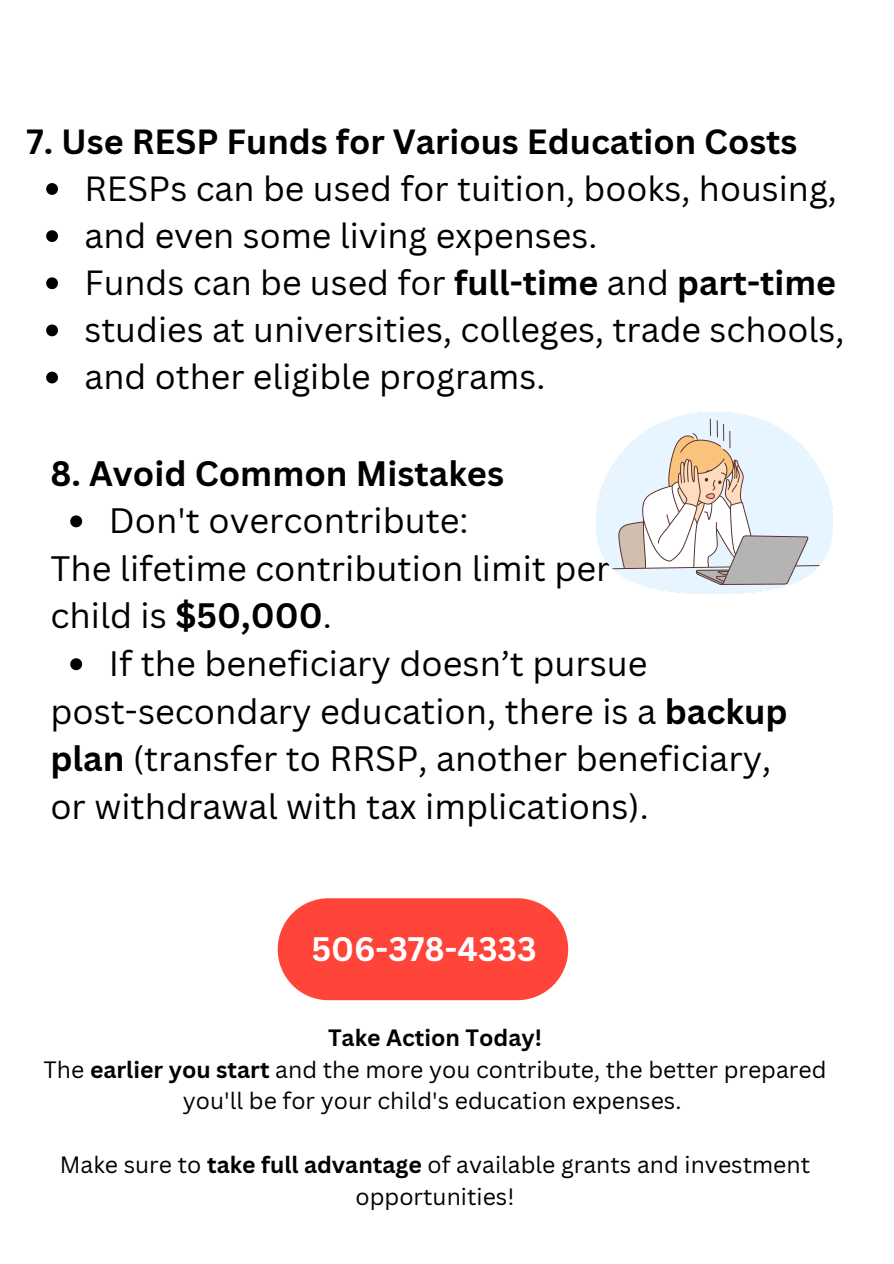
<style>
.page{position:relative;width:894px;height:1264px;background:#fff}
.page>*{position:absolute;margin:0;border:0;box-sizing:border-box;transform-origin:0 0}
.t1{font:34.35px/47.5px "Canva Sans";color:#000}
.t2{font:700 34.35px "Canva Sans";color:#000}
.t3{font:34.05px "Canva Sans";color:#000}
.t4{font:700 34.05px "Canva Sans";color:#000}
.t5{font:700 33px "Canva Sans";color:#fff}
.t6{font:22.95px/31.8px "Canva Sans";color:#000;text-align:center}
.t7{font:700 22.95px "Canva Sans";color:#000}
.s1{font-weight:700}
</style>
<div class="page">
<svg style="left:46px;top:183px;width:12px;height:12px"></svg>
<svg style="left:46px;top:230px;width:12px;height:12px"></svg>
<svg style="left:46px;top:277px;width:12px;height:12px"></svg>
<svg style="left:46px;top:324px;width:12px;height:12px"></svg>
<svg style="left:46px;top:371px;width:12px;height:12px"></svg>
<svg style="left:70px;top:515px;width:12px;height:12px"></svg>
<svg style="left:70px;top:658px;width:12px;height:12px"></svg>
<div style="left:277px;top:898px;width:291px;height:102px;background:#ff443a;border-radius:51px"></div>
<img style="left:596px;top:412px;width:235px;height:181px">
<h1 class="t4" style="left:27px;top:117px;width:772px">7. Use RESP Funds for Various Education Costs</h1>
<p class="t3" style="left:84px;top:164px;width:753px">RESPs can be used for tuition, books, housing,</p>
<p class="t3" style="left:84px;top:211px;width:514px">and even some living expenses.</p>
<p class="t3" style="left:84px;top:259px;width:753px">Funds can be used for <span class="s1">full-time</span> and <span class="s1">part-time</span></p>
<p class="t3" style="left:84px;top:306px;width:761px">studies at universities, colleges, trade schools,</p>
<p class="t3" style="left:84px;top:353px;width:462px">and other eligible programs.</p>
<p class="t2" style="left:50px;top:449px;width:455px">8. Avoid Common Mistakes</p>
<h1 class="t1" style="left:109px;top:496px;width:361px">Don't overcontribute:</h1>
<p class="t1" style="left:50px;top:543px;width:561px">The lifetime contribution limit per child is <span class="s1">$50,000</span>.</p>
<h2 class="t1" style="left:109px;top:639px;width:540px">If the beneficiary doesn’t pursue</h2>
<p class="t1" style="left:50px;top:686px;width:738px">post-secondary education, there is a <span class="s1">backup plan</span> (transfer to RRSP, another beneficiary, or withdrawal with tax implications).</p>
<p class="t5" style="left:311px;top:925px;width:227px">506-378-4333</p>
<h2 class="t7" style="left:328px;top:1021px;width:215px">Take Action Today!</h2>
<p class="t6" style="left:43px;top:1052px;width:784px">The <span class="s1">earlier you start</span> and the more you contribute, the better prepared you'll be for your child's education expenses.</p>
<h1 class="t6" style="left:60px;top:1148px;width:751px">Make sure to <span class="s1">take full advantage</span> of available grants and investment opportunities!</h1>
</div>
